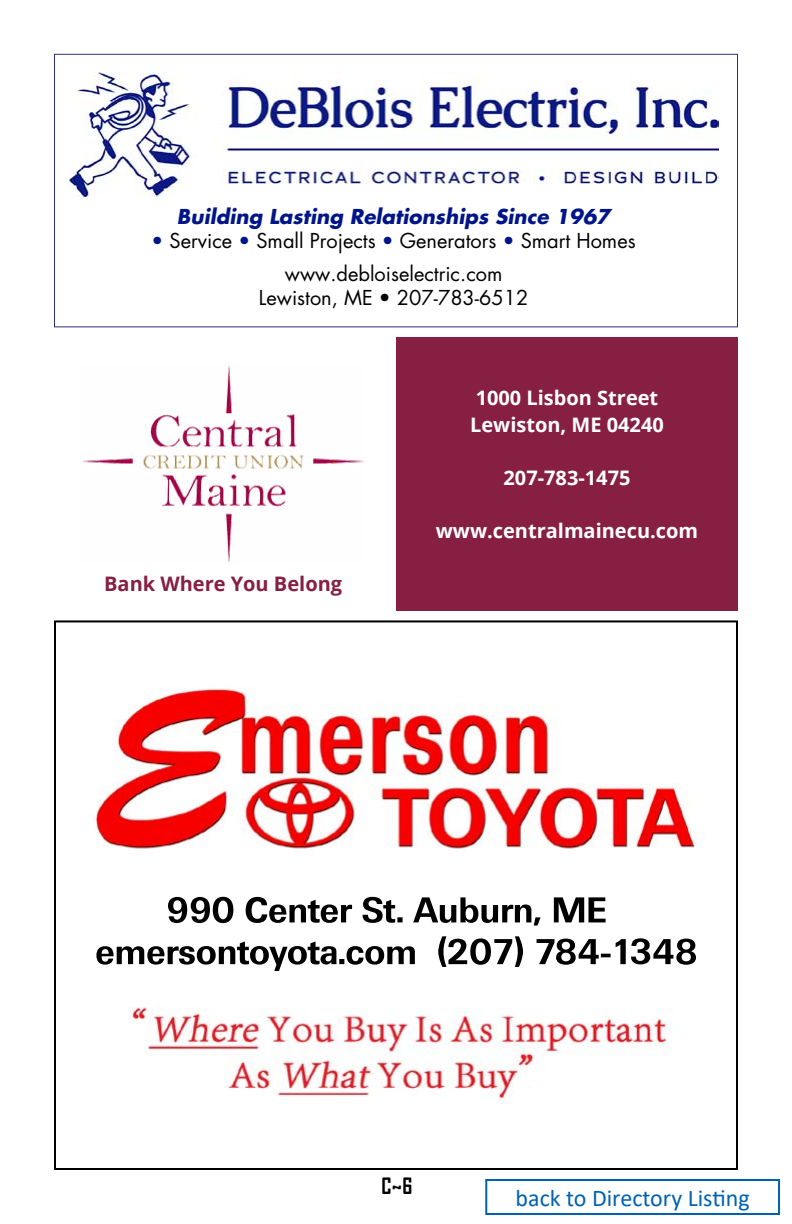
<style>
.page{position:relative;width:792px;height:1224px;background:#fff}
.page>*{position:absolute;margin:0;border:0;box-sizing:border-box;transform-origin:0 0}
.t1{font:24px "Calibri";color:#0062af}
.t2{font:700 21.6px "Agency FB";color:#000}
.t3{font:20px/33px "Futura";color:#000;text-align:center}
.t4{font:700 20px/27px "Open Sans";color:#fff}
.t5{font:italic 700 20px "Futura";color:#001589}
.t6{font:700 20px "Open Sans";color:#861f41}
.s1{color:#001589}
</style>
<div class="page">
<img style="left:69px;top:72px;width:649px;height:124px">
<div style="left:54px;top:54px;width:684px;height:273px;border:1px solid #2b307d"></div>
<img style="left:82px;top:365px;width:283px;height:198px">
<div style="left:396px;top:337px;width:342px;height:274px;background:#861f41"></div>
<img style="left:95px;top:688px;width:611px;height:416px">
<img style="left:168px;top:897px;width:215px;height:26px">
<img style="left:438px;top:936px;width:258px;height:31px">
<div style="left:485px;top:1179px;width:295px;height:36px;border:2px solid #0062af"></div>
<p class="t5" style="left:177px;top:203px;width:435px">Building Lasting Relationships Since 1967</p>
<p class="t3" style="left:152px;top:224px;width:486px"><span class="s1">•</span> Service <span class="s1">•</span> Small Projects <span class="s1">•</span> Generators <span class="s1">•</span> Smart Homes www.debloiselectric.com</p>
<p class="t3" style="left:259px;top:281px;width:271px">Lewiston, ME • 207-783-6512</p>
<p class="t6" style="left:104px;top:570px;width:239px">Bank Where You Belong</p>
<p class="t4" style="left:470px;top:384px;width:195px">1000 Lisbon Street<br>Lewiston, ME 04240</p>
<p class="t4" style="left:504px;top:463px;width:129px">207-783-1475</p>
<p class="t4" style="left:436px;top:516px;width:264px">www.centralmainecu.com</p>
<p class="t2" style="left:381px;top:1173px;width:32px">C~6</p>
<p class="t1" style="left:516px;top:1181px;width:236px">back to Directory Listing</p>
</div>
